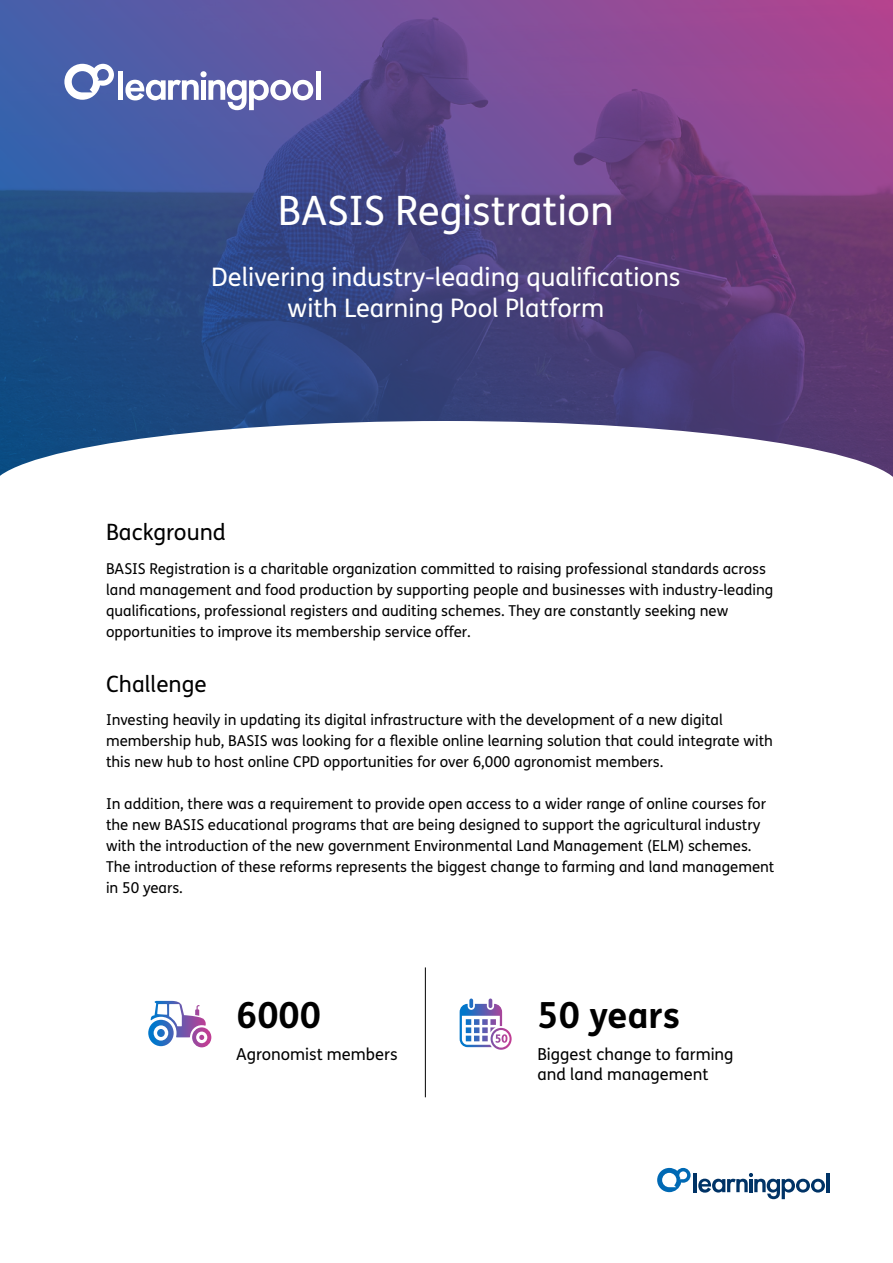
<style>
.page{position:relative;width:893px;height:1263px;background:#fff}
.page>*{position:absolute;margin:0;border:0;box-sizing:border-box;transform-origin:0 0}
.t1{font:40.5px "FS Me";color:#fff}
.t2{font:700 36px "FS Me";color:#000}
.t3{font:25.5px/30.6px "FS Me";color:#fff;text-align:center}
.t4{font:22.5px "FS Me";color:#000}
.t5{font:16.5px/19.8px "FS Me";color:#000}
.t6{font:15px/21px "FS Me";color:#000}
</style>
<div class="page">
<svg style="left:0;top:0;width:893px;height:421px;background:#534788"></svg>
<svg style="left:0;top:421px;width:893px;height:56px"></svg>
<svg style="left:64px;top:64px;width:50px;height:36px"></svg>
<div style="left:118px;top:71px;width:5px;height:29px;background:#fff"></div>
<svg style="left:125px;top:71px;width:188px;height:39px"></svg>
<hr style="left:316px;top:71px;width:4px;height:29px;background:#fff">
<svg style="left:657px;top:1168px;width:34px;height:24px"></svg>
<hr style="left:693px;top:1173px;width:4px;height:19px;background:#036">
<svg style="left:698px;top:1173px;width:127px;height:26px"></svg>
<hr style="left:827px;top:1173px;width:3px;height:19px;background:#036">
<svg style="left:148px;top:1001px;width:63px;height:46px"></svg>
<svg style="left:460px;top:998px;width:52px;height:52px"></svg>
<hr style="left:425px;top:967px;width:1px;height:130px;background:#000">
<h1 class="t1" style="left:278px;top:183px;width:338px">BASIS Registration</h1>
<h3 class="t3" style="left:211px;top:261px;width:471px">Delivering industry-leading qualifications with Learning Pool Platform</h3>
<h3 class="t4" style="left:106px;top:517px;width:121px">Background</h3>
<p class="t6" style="left:106px;top:558px;width:669px">BASIS Registration is a charitable organization committed to raising professional standards across land management and food production by supporting people and businesses with industry-leading qualifications, professional registers and auditing schemes. They are constantly seeking new opportunities to improve its membership service offer.</p>
<h3 class="t4" style="left:106px;top:668px;width:102px">Challenge</h3>
<p class="t6" style="left:106px;top:709px;width:668px">Investing heavily in updating its digital infrastructure with the development of a new digital membership hub, BASIS was looking for a flexible online learning solution that could integrate with this new hub to host online CPD opportunities for over 6,000 agronomist members.</p>
<p class="t6" style="left:106px;top:793px;width:670px">In addition, there was a requirement to provide open access to a wider range of online courses for the new BASIS educational programs that are being designed to support the agricultural industry with the introduction of the new government Environmental Land Management (ELM) schemes.<br>The introduction of these reforms represents the biggest change to farming and land management in 50 years.</p>
<h2 class="t2" style="left:236px;top:987px;width:86px">6000</h2>
<p class="t5" style="left:236px;top:1044px;width:163px">Agronomist members</p>
<h2 class="t2" style="left:537px;top:987px;width:144px">50 years</h2>
<p class="t5" style="left:537px;top:1044px;width:198px">Biggest change to farming and land management</p>
</div>
